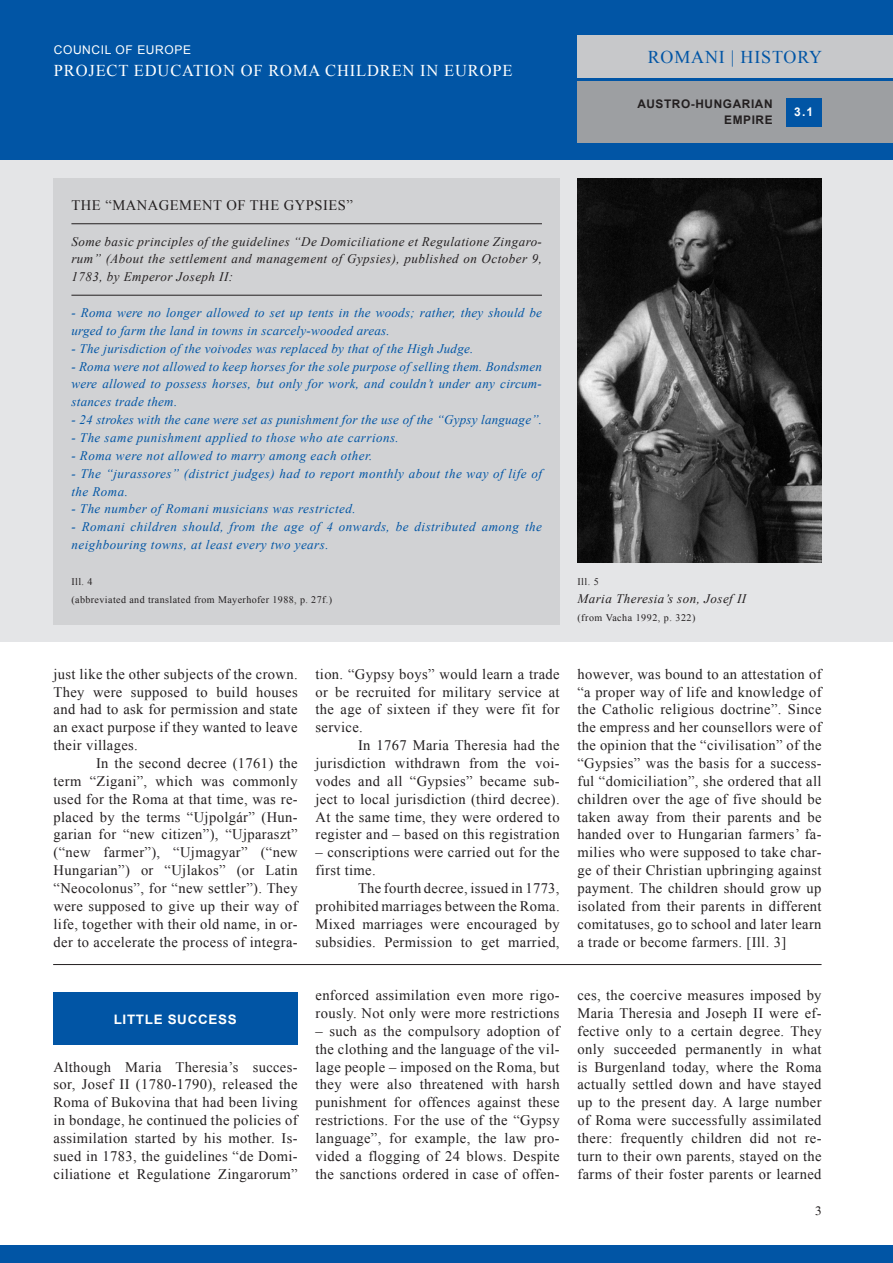
<style>
.page{position:relative;width:893px;height:1263px;background:#fff}
.page>*{position:absolute;margin:0;border:0;box-sizing:border-box;transform-origin:0 0}
.t1{font:18px "Times New Roman";letter-spacing:.045em;color:#0155a5}
.t2{font:16.5px "Times New Roman";letter-spacing:.05em;color:#fff}
.t3{font:14.55px/17.9px "Times New Roman";letter-spacing:.025em;color:#231f20;text-align:justify}
.t4{font:italic 13.05px/17.9px "Times New Roman";letter-spacing:.02em;color:#0155a5}
.t5{font:italic 13.05px/17.9px "Times New Roman";letter-spacing:.035em;color:#231f20;text-align:justify}
.t6{font:700 13.05px "Arial";letter-spacing:.05em;color:#fff}
.t7{font:13.05px "Times";color:#231f20}
.t8{font:12px "Arial";letter-spacing:.05em;color:#fff}
.t9{font:700 12px "Arial";color:#fff}
.t10{font:700 11.85px "Arial";letter-spacing:.05em;color:#231f20}
.t11{font:10.05px "Times New Roman";letter-spacing:.04em;color:#231f20}
</style>
<div class="page">
<div style="left:0;top:0;width:893px;height:161px;background:#0155a5"></div>
<div style="left:577px;top:81px;width:316px;height:62px;background:#9d9fa2"></div>
<div style="left:577px;top:36px;width:316px;height:42px;background:#c7c8ca"></div>
<div style="left:786px;top:98px;width:35px;height:28px;background:#0155a5"></div>
<div style="left:0;top:161px;width:893px;height:481px;background:#e4e5e7"></div>
<div style="left:0;top:1245px;width:893px;height:18px;background:#0155a5"></div>
<hr style="left:53px;top:964px;width:768px;height:1px;background:#231f20">
<img style="left:577px;top:179px;width:244px;height:384px">
<div style="left:53px;top:992px;width:244px;height:53px;background:#0155a5"></div>
<div style="left:54px;top:179px;width:506px;height:446px;background:#d1d2d4"></div>
<hr style="left:71px;top:223px;width:471px;height:1px;background:#231f20">
<hr style="left:71px;top:295px;width:471px;height:1px;background:#231f20">
<p class="t8" style="left:54px;top:42px;width:139px">COUNCIL OF EUROPE</p>
<p class="t2" style="left:54px;top:59px;width:460px">PROJECT EDUCATION OF ROMA CHILDREN IN EUROPE</p>
<p class="t1" style="left:648px;top:45px;width:176px">ROMANI | HISTORY</p>
<p class="t10" style="left:637px;top:96px;width:137px">AUSTRO-HUNGARIAN</p>
<p class="t10" style="left:724px;top:112px;width:50px">EMPIRE</p>
<p class="t9" style="left:794px;top:104px;width:21px">3.1</p>
<p class="t3" style="left:71px;top:196px;width:283px">THE “MANAGEMENT OF THE GYPSIES”</p>
<p class="t5" style="left:71px;top:232px;width:472px">Some basic principles of the guidelines “De Domiciliatione et Regulatione Zingaro&shy;rum” (About the settlement and management of Gypsies), published on October 9, 1783, by Emperor Joseph II:</p>
<p class="t4" style="left:71px;top:303px;width:472px">- Roma were no longer allowed to set up tents in the woods; rather, they should be urged to farm the land in towns in scarcely-wooded areas.</p>
<p class="t4" style="left:71px;top:339px;width:404px">- The jurisdiction of the voivodes was replaced by that of the High Judge.</p>
<p class="t4" style="left:71px;top:357px;width:472px;text-align:justify">- Roma were not allowed to keep horses for the sole purpose of selling them. Bondsmen were allowed to possess horses, but only for work, and couldn’t under any circum&shy;stances trade them.</p>
<p class="t4" style="left:71px;top:411px;width:472px">- 24 strokes with the cane were set as punishment for the use of the “Gypsy language”.</p>
<p class="t4" style="left:71px;top:428px;width:329px">- The same punishment applied to those who ate carrions.</p>
<p class="t4" style="left:71px;top:446px;width:303px">- Roma were not allowed to marry among each other.</p>
<p class="t4" style="left:71px;top:464px;width:472px">- The “jurassores” (district judges) had to report monthly about the way of life of the Roma.</p>
<p class="t4" style="left:71px;top:500px;width:286px">- The number of Romani musicians was restricted.</p>
<p class="t4" style="left:71px;top:518px;width:472px">- Romani children should, from the age of 4 onwards, be distributed among the neighbouring towns, at least every two years.</p>
<p class="t11" style="left:71px;top:575px;width:22px">Ill. 4</p>
<p class="t11" style="left:71px;top:593px;width:262px">(abbreviated and translated from Mayerhofer 1988, p. 27f.)</p>
<p class="t11" style="left:577px;top:575px;width:23px">Ill. 5</p>
<p class="t5" style="left:577px;top:589px;width:170px">Maria Theresia’s son, Josef II</p>
<p class="t11" style="left:577px;top:610px;width:119px">(from Vacha 1992, p. 322)</p>
<p class="t3" style="left:54px;top:665px;width:246px">just like the other subjects of the crown.<br>They were supposed to build houses and had to ask for permission and state an exact purpose if they wanted to leave their villages.</p>
<p class="t3" style="left:54px;top:754px;width:246px;text-indent:43px">In the second decree (1761) the term “Zigani”, which was commonly used for the Roma at that time, was re&shy;placed by the terms “Ujpolgár” (Hun&shy;garian for “new citizen”), “Ujparaszt” (“new farmer”), “Ujmagyar” (“new Hungarian”) or “Ujlakos” (or Latin “Neocolonus”, for “new settler”). They were supposed to give up their way of life, together with their old name, in or&shy;der to accelerate the process of integra-</p>
<p class="t3" style="left:315px;top:665px;width:246px">tion. “Gypsy boys” would learn a trade or be recruited for military service at the age of sixteen if they were fit for service.</p>
<p class="t3" style="left:315px;top:736px;width:246px;text-indent:43px">In 1767 Maria Theresia had the jurisdiction withdrawn from the voi&shy;vodes and all “Gypsies” became sub&shy;ject to local jurisdiction (third decree).<br>At the same time, they were ordered to register and – based on this registration</p>
<p class="t3" style="left:315px;top:843px;width:246px">– conscriptions were carried out for the first time.</p>
<p class="t3" style="left:315px;top:879px;width:246px;text-indent:43px">The fourth decree, issued in 1773, prohibited marriages between the Roma.<br>Mixed marriages were encouraged by subsidies. Permission to get married,</p>
<p class="t6" style="left:114px;top:1010px;width:124px">LITTLE SUCCESS</p>
<p class="t3" style="left:54px;top:1057px;width:246px">Although Maria Theresia’s succes&shy;sor, Josef II (1780-1790), released the Roma of Bukovina that had been living in bondage, he continued the policies of assimilation started by his mother. Is&shy;sued in 1783, the guidelines “de Domi&shy;ciliatione et Regulatione Zingarorum”</p>
<p class="t3" style="left:315px;top:986px;width:246px">enforced assimilation even more rigo&shy;rously. Not only were more restrictions</p>
<p class="t3" style="left:315px;top:1022px;width:246px">– such as the compulsory adoption of the clothing and the language of the vil&shy;lage people – imposed on the Roma, but they were also threatened with harsh punishment for offences against these restrictions. For the use of the “Gypsy language”, for example, the law pro&shy;vided a flogging of 24 blows. Despite the sanctions ordered in case of offen-</p>
<p class="t3" style="left:577px;top:665px;width:246px">however, was bound to an attestation of “a proper way of life and knowledge of the Catholic religious doctrine”. Since the empress and her counsellors were of the opinion that the “civilisation” of the “Gypsies” was the basis for a success&shy;ful “domiciliation”, she ordered that all children over the age of five should be taken away from their parents and be handed over to Hungarian farmers’ fa&shy;milies who were supposed to take char&shy;ge of their Christian upbringing against payment. The children should grow up isolated from their parents in different comitatuses, go to school and later learn a trade or become farmers. [Ill. 3]</p>
<p class="t3" style="left:577px;top:986px;width:246px">ces, the coercive measures imposed by Maria Theresia and Joseph II were ef&shy;fective only to a certain degree. They only succeeded permanently in what is Burgenland today, where the Roma actually settled down and have stayed up to the present day. A large number of Roma were successfully assimilated there: frequently children did not re&shy;turn to their own parents, stayed on the farms of their foster parents or learned</p>
<p class="t7" style="left:815px;top:1203px;width:8px">3</p>
</div>
